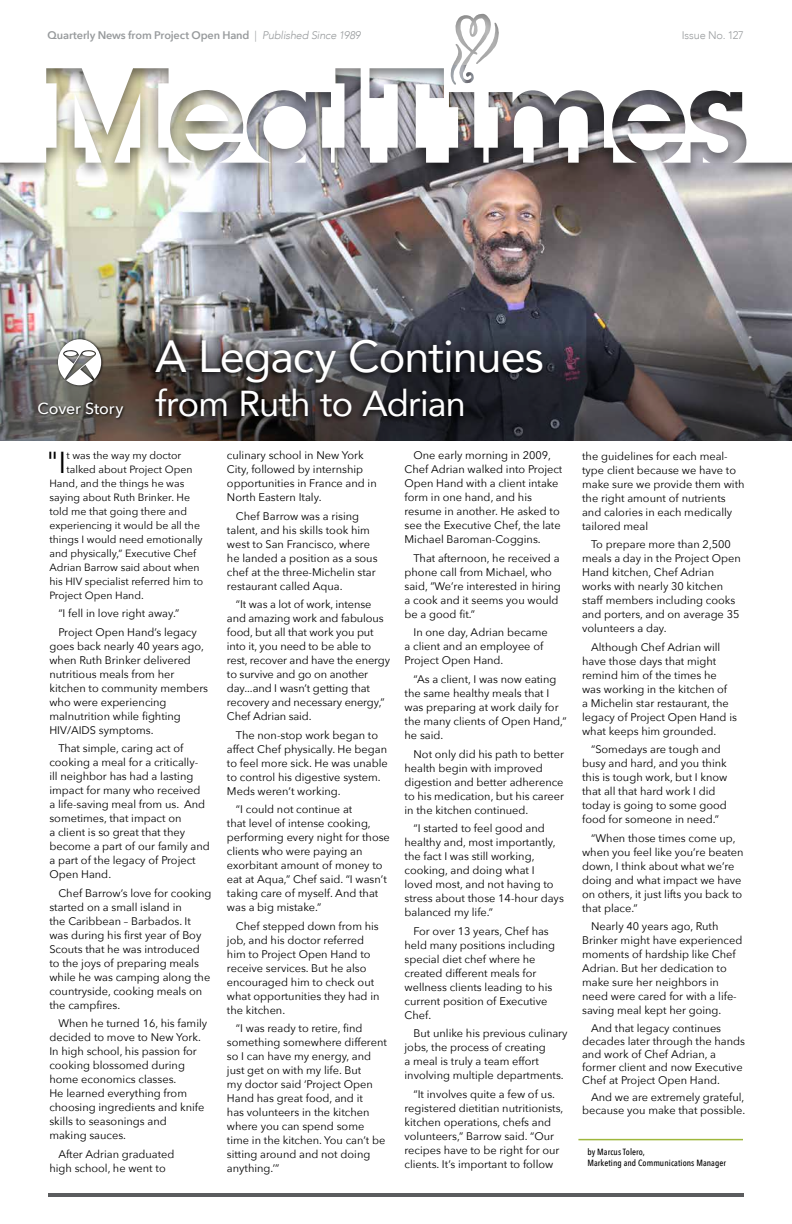
<style>
.page{position:relative;width:792px;height:1224px;background:#fff}
.page>*{position:absolute;margin:0;border:0;box-sizing:border-box;transform-origin:0 0}
.t1{font:45px "Avenir";letter-spacing:-.02em;color:#fff}
.t2{font:36px "Avenir";letter-spacing:-.02em;color:#fff}
.t3{font:30.3px "Avenir Next";color:#000}
.t4{font:500 16px "Avenir Next";letter-spacing:-.005em;color:#fff}
.t5{font:11px/14px "Avenir Next";color:#000}
.t6{font:600 11px "Avenir Next";letter-spacing:-.015em;color:#989b9d}
.t7{font:300 11px "Avenir";letter-spacing:-.015em;color:#989b9d}
.t8{font:10.5px "Avenir Next";color:#000}
.t9{font:500 9px/11px "Avenir Next Condensed";letter-spacing:.01em;color:#000}
.s1{font-family:"Avenir";font-weight:300}
.s2{font-family:"Avenir";font-weight:300;font-style:italic}
</style>
<div class="page">
<img style="left:0;top:180px;width:792px;height:142px">
<hr style="left:48px;top:1193px;width:696px;height:4px;background:#5b5c5e">
<div style="left:0;top:0;width:792px;height:180px;background:#000;opacity:.5"></div>
<svg style="left:0;top:0;width:792px;height:163px"></svg>
<img style="left:0;top:322px;width:792px;height:119px">
<hr style="left:578px;top:1139px;width:165px;height:1px;background:#9eb73c">
<div style="left:148px;top:336px;width:398px;height:88px;background:#000;opacity:.9"></div>
<div style="left:36px;top:337px;width:90px;height:84px;background:#000;opacity:.9"></div>
<svg style="left:58px;top:339px;width:43px;height:46px"></svg>
<p class="t6" style="left:48px;top:25px;width:315px">Quarterly News from Project Open Hand <span class="s1">|</span> <span class="s2">Published Since 1989</span></p>
<p class="t7" style="left:682px;top:29px;width:64px">Issue No. 127</p>
<h3 class="t4" style="left:37px;top:395px;width:87px">Cover Story</h3>
<h1 class="t1" style="left:155px;top:320px;width:391px">A Legacy Continues</h1>
<h2 class="t2" style="left:155px;top:375px;width:312px">from Ruth to Adrian</h2>
<h3 class="t3" style="left:46px;top:437px;width:22px">"I</h3>
<p class="t8" style="left:67px;top:446px;width:116px">t was the way my doctor</p>
<p class="t8" style="left:67px;top:460px;width:127px">talked about Project Open</p>
<p class="t8" style="left:49px;top:474px;width:137px">Hand, and the things he was</p>
<p class="t8" style="left:49px;top:488px;width:142px">saying about Ruth Brinker. He</p>
<p class="t8" style="left:49px;top:502px;width:139px">told me that going there and</p>
<p class="t8" style="left:49px;top:516px;width:152px">experiencing it would be all the</p>
<p class="t8" style="left:49px;top:530px;width:155px">things I would need emotionally</p>
<p class="t8" style="left:49px;top:544px;width:148px">and physically,” Executive Chef</p>
<p class="t8" style="left:49px;top:558px;width:152px">Adrian Barrow said about when</p>
<p class="t8" style="left:49px;top:572px;width:155px">his HIV specialist referred him to</p>
<p class="t8" style="left:49px;top:586px;width:96px">Project Open Hand.</p>
<p class="t5" style="left:58px;top:604px;width:140px;line-height:18.5px">“I fell in love right away.”<br>Project Open Hand’s legacy</p>
<p class="t5" style="left:49px;top:638px;width:160px">goes back nearly 40 years ago, when Ruth Brinker delivered nutritious meals from her kitchen to community members who were experiencing malnutrition while fighting<br>HIV/AIDS symptoms.</p>
<p class="t5" style="left:49px;top:741px;width:162px;text-indent:9px">That simple, caring act of cooking a meal for a critically-<br>ill neighbor has had a lasting impact for many who received<br>a life-saving meal from us. And sometimes, that impact on<br>a client is so great that they become a part of our family and a part of the legacy of Project<br>Open Hand.</p>
<p class="t5" style="left:49px;top:885px;width:164px;text-indent:9px">Chef Barrow’s love for cooking started on a small island in<br>the Caribbean – Barbados. It was during his first year of Boy<br>Scouts that he was introduced to the joys of preparing meals while he was camping along the countryside, cooking meals on the campfires.</p>
<p class="t5" style="left:49px;top:1016px;width:159px;text-indent:9px">When he turned 16, his family decided to move to New York.<br>In high school, his passion for cooking blossomed during home economics classes.<br>He learned everything from choosing ingredients and knife skills to seasonings and<br>making sauces.</p>
<p class="t5" style="left:49px;top:1147px;width:127px;text-indent:9px">After Adrian graduated high school, he went to</p>
<p class="t5" style="left:227px;top:448px;width:151px">culinary school in New York<br>City, followed by internship opportunities in France and in<br>North Eastern Italy.</p>
<p class="t5" style="left:227px;top:509px;width:152px;text-indent:9px">Chef Barrow was a rising talent, and his skills took him west to San Francisco, where he landed a position as a sous chef at the three-Michelin star restaurant called Aqua.</p>
<p class="t5" style="left:227px;top:597px;width:165px;text-indent:9px">“It was a lot of work, intense and amazing work and fabulous food, but all that work you put into it, you need to be able to rest, recover and have the energy to survive and go on another day...and I wasn’t getting that recovery and necessary energy,”<br>Chef Adrian said.</p>
<p class="t5" style="left:227px;top:728px;width:162px;text-indent:9px">The non-stop work began to affect Chef physically. He began to feel more sick. He was unable to control his digestive system.<br>Meds weren’t working.</p>
<p class="t5" style="left:227px;top:802px;width:164px;text-indent:9px">“I could not continue at<br>that level of intense cooking, performing every night for those clients who were paying an exorbitant amount of money to eat at Aqua,” Chef said. “I wasn’t taking care of myself. And that was a big mistake.”</p>
<p class="t5" style="left:227px;top:919px;width:154px;text-indent:9px">Chef stepped down from his job, and his doctor referred him to Project Open Hand to receive services. But he also encouraged him to check out what opportunities they had in the kitchen.</p>
<p class="t5" style="left:227px;top:1021px;width:161px;text-indent:9px">“I was ready to retire, find something somewhere different so I can have my energy, and just get on with my life. But<br>my doctor said ‘Project Open<br>Hand has great food, and it<br>has volunteers in the kitchen where you can spend some time in the kitchen. You can’t be sitting around and not doing anything.’”</p>
<p class="t5" style="left:405px;top:448px;width:159px;text-indent:9px">One early morning in 2009,<br>Chef Adrian walked into Project<br>Open Hand with a client intake form in one hand, and his resume in another. He asked to see the Executive Chef, the late<br>Michael Baroman-Coggins.</p>
<p class="t5" style="left:405px;top:551px;width:158px;text-indent:9px">That afternoon, he received a phone call from Michael, who said, ”We’re interested in hiring a cook and it seems you would be a good fit.”</p>
<p class="t5" style="left:405px;top:625px;width:145px;text-indent:9px">In one day, Adrian became a client and an employee of<br>Project Open Hand.</p>
<p class="t5" style="left:405px;top:672px;width:164px;text-indent:9px">“As a client, I was now eating the same healthy meals that I was preparing at work daily for the many clients of Open Hand,” he said.</p>
<p class="t5" style="left:405px;top:746px;width:161px;text-indent:9px">Not only did his path to better health begin with improved digestion and better adherence to his medication, but his career in the kitchen continued.</p>
<p class="t5" style="left:405px;top:821px;width:161px;text-indent:9px">“I started to feel good and healthy and, most importantly, the fact I was still working, cooking, and doing what I loved most, and not having to stress about those 14-hour days balanced my life.”</p>
<p class="t5" style="left:405px;top:923px;width:152px;text-indent:9px">For over 13 years, Chef has held many positions including special diet chef where he created different meals for wellness clients leading to his current position of Executive<br>Chef.</p>
<p class="t5" style="left:405px;top:1026px;width:165px;text-indent:9px">But unlike his previous culinary jobs, the process of creating<br>a meal is truly a team effort involving multiple departments.</p>
<p class="t5" style="left:405px;top:1086px;width:160px;text-indent:9px">“It involves quite a few of us. registered dietitian nutritionists, kitchen operations, chefs and volunteers,” Barrow said. “Our recipes have to be right for our clients. It’s important to follow</p>
<p class="t5" style="left:582px;top:448px;width:164px">the guidelines for each meal&shy;type client because we have to make sure we provide them with the right amount of nutrients and calories in each medically tailored meal</p>
<p class="t5" style="left:582px;top:537px;width:160px;text-indent:9px">To prepare more than 2,500 meals a day in the Project Open<br>Hand kitchen, Chef Adrian works with nearly 30 kitchen staff members including cooks and porters, and on average 35 volunteers a day.</p>
<p class="t5" style="left:582px;top:639px;width:156px;text-indent:9px">Although Chef Adrian will have those days that might remind him of the times he was working in the kitchen of<br>a Michelin star restaurant, the legacy of Project Open Hand is what keeps him grounded.</p>
<p class="t5" style="left:582px;top:742px;width:147px;text-indent:9px">“Somedays are tough and busy and hard, and you think this is tough work, but I know that all that hard work I did today is going to some good food for someone in need.”</p>
<p class="t5" style="left:582px;top:830px;width:163px;text-indent:9px">“When those times come up, when you feel like you’re beaten down, I think about what we’re doing and what impact we have on others, it just lifts you back to that place.”</p>
<p class="t5" style="left:582px;top:919px;width:162px;text-indent:9px">Nearly 40 years ago, Ruth<br>Brinker might have experienced moments of hardship like Chef<br>Adrian. But her dedication to make sure her neighbors in need were cared for with a life&shy;saving meal kept her going.</p>
<p class="t5" style="left:582px;top:1021px;width:165px;line-height:13px;text-indent:9px">And that legacy continues decades later through the hands and work of Chef Adrian, a former client and now Executive<br>Chef at Project Open Hand.</p>
<p class="t5" style="left:582px;top:1090px;width:165px;line-height:13px;text-align:right">And we are extremely grateful, because you make that possible.</p>
<p class="t9" style="left:587px;top:1147px;width:140px">by Marcus Tolero,<br>Marketing and Communications Manager</p>
</div>
